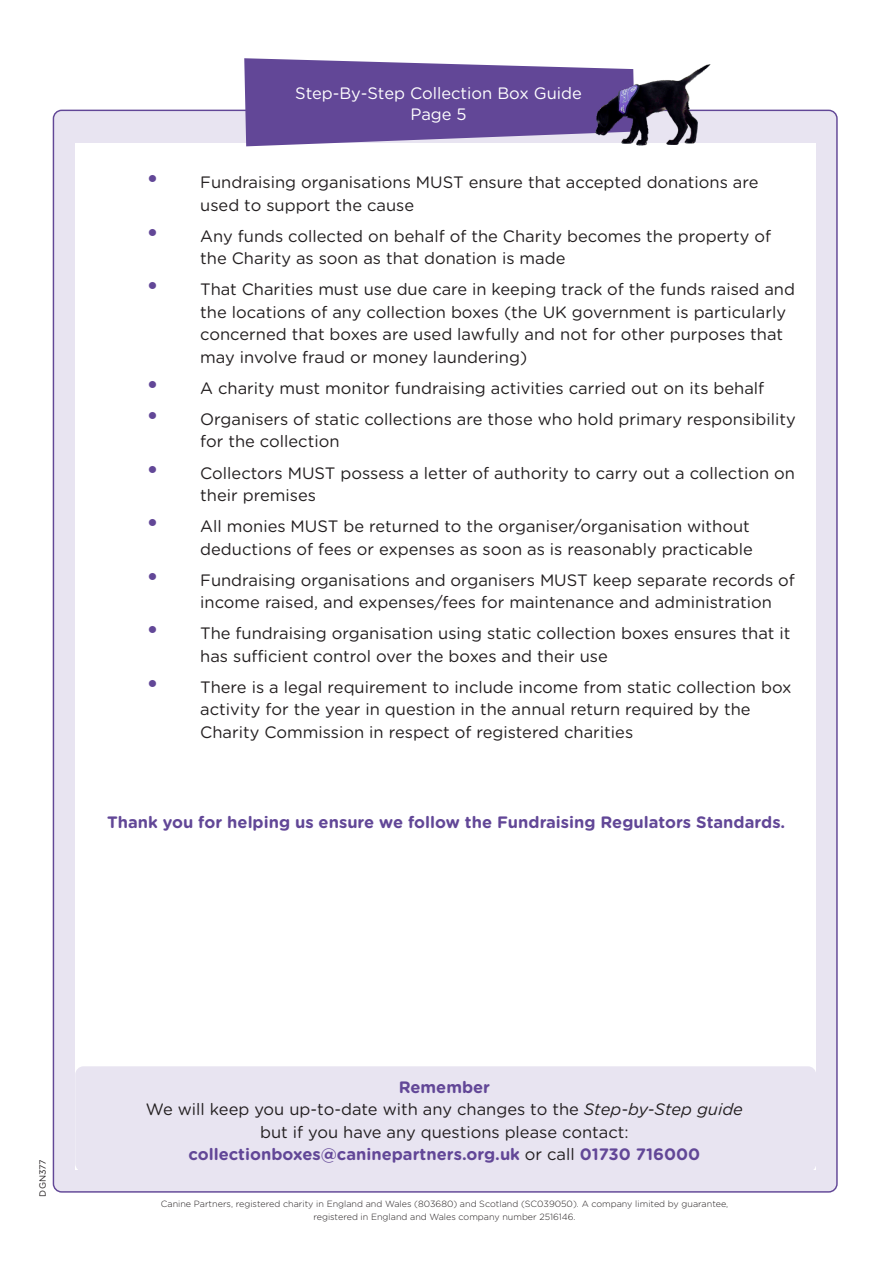
<style>
.page{position:relative;width:893px;height:1263px;background:#fff}
.page>*{position:absolute;margin:0;border:0;box-sizing:border-box;transform-origin:0 0}
.t1{font:16.5px/22.5px "Gotham Rounded";color:#231f20}
.t2{font:700 16.5px "Gotham Rounded";color:#624797}
.t3{font:16.5px/21px "Gotham Rounded";color:#fff;text-align:center}
.t4{font:300 9px "Gotham Rounded";color:#231f20}
.t5{font:9px "Gotham Rounded";color:#231f20}
.s1{font-size:27px;color:#624797}
.s2{font-style:italic}
.s3{font-weight:700;color:#624797}
</style>
<div class="page">
<div style="left:53px;top:110px;width:784px;height:1082px;background:#e8e4f1;border-radius:8px"></div>
<div style="left:75px;top:143px;width:741px;height:1027px;background:#fff"></div>
<svg style="left:244px;top:58px;width:346px;height:88px;background:#755da3"></svg>
<img style="left:590px;top:64px;width:168px;height:82px">
<div style="left:75px;top:1066px;width:741px;height:106px;background:#e8e4f1;border-radius:8px"></div>
<p class="t3" style="left:295px;top:82px;width:288px">Step-By-Step Collection Box Guide<br>Page 5</p>
<p class="t1" style="left:200px;top:171px;width:560px;text-indent:-54px"><span class="s1">•</span> Fundraising organisations MUST ensure that accepted donations are used to support the cause</p>
<p class="t1" style="left:200px;top:224px;width:572px;text-indent:-54px"><span class="s1">•</span> Any funds collected on behalf of the Charity becomes the property of the Charity as soon as that donation is made</p>
<p class="t1" style="left:200px;top:278px;width:596px;text-indent:-54px"><span class="s1">•</span> That Charities must use due care in keeping track of the funds raised and the locations of any collection boxes (the UK government is particularly concerned that boxes are used lawfully and not for other purposes that may involve fraud or money laundering)</p>
<p class="t1" style="left:146px;top:376px;width:620px"><span class="s1">•</span> A charity must monitor fundraising activities carried out on its behalf</p>
<p class="t1" style="left:200px;top:407px;width:597px;text-indent:-54px"><span class="s1">•</span> Organisers of static collections are those who hold primary responsibility for the collection</p>
<p class="t1" style="left:200px;top:461px;width:596px;text-indent:-54px"><span class="s1">•</span> Collectors MUST possess a letter of authority to carry out a collection on their premises</p>
<p class="t1" style="left:146px;top:514px;width:608px;text-align:right"><span class="s1">•</span> All monies MUST be returned to the organiser/organisation without deductions of fees or expenses as soon as is reasonably practicable</p>
<p class="t1" style="left:200px;top:568px;width:596px;text-indent:-54px"><span class="s1">•</span> Fundraising organisations and organisers MUST keep separate records of income raised, and expenses/fees for maintenance and administration</p>
<p class="t1" style="left:200px;top:621px;width:592px;text-indent:-54px"><span class="s1">•</span> The fundraising organisation using static collection boxes ensures that it has sufficient control over the boxes and their use</p>
<p class="t1" style="left:200px;top:675px;width:593px;text-indent:-54px"><span class="s1">•</span> There is a legal requirement to include income from static collection box activity for the year in question in the annual return required by the<br>Charity Commission in respect of registered charities</p>
<p class="t2" style="left:107px;top:810px;width:680px">Thank you for helping us ensure we follow the Fundraising Regulators Standards.</p>
<p class="t5" style="left:37px;top:1196px;width:39px;rotate:-90deg">DGN377</p>
<p class="t2" style="left:399px;top:1075px;width:93px">Remember</p>
<p class="t1" style="left:146px;top:1097px;width:599px;text-align:center">We will keep you up-to-date with any changes to the <span class="s2">Step-by-Step guide </span>but if you have any questions please contact: <span class="s3">collectionboxes@caninepartners.org.uk</span> or call <span class="s3">01730 716000</span></p>
<p class="t4" style="left:161px;top:1198px;width:569px">Canine Partners, registered charity in England and Wales (803680) and Scotland (SC039050). A company limited by guarantee,</p>
<p class="t4" style="left:313px;top:1211px;width:264px">registered in England and Wales company number 2516146.</p>
</div>
